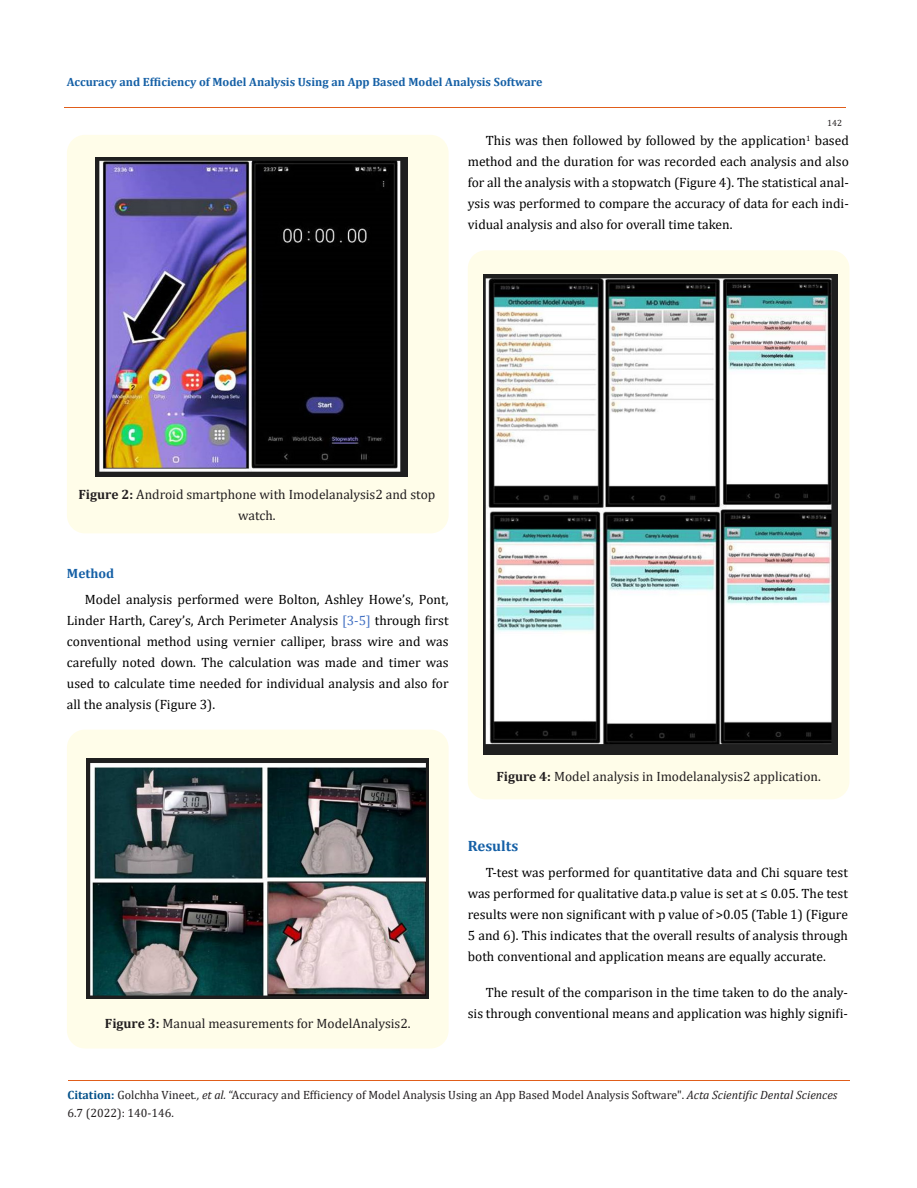
<style>
.page{position:relative;width:917px;height:1188px;background:#fff}
.page>*{position:absolute;margin:0;border:0;box-sizing:border-box;transform-origin:0 0}
.t1{font:700 15px "Cambria";color:#1560a6}
.Default{font:13.5px/21px "Cambria";color:#000;text-align:justify}
.t2{font:13.5px/21px "Cambria";color:#231f20;text-align:center}
.t3{font:700 13.5px "Cambria";color:#1560a6}
.t4{font:12px/18px "Cambria";color:#231f20}
.t5{font:700 12px "Cambria";color:#1560a6}
.t6{font:9px "Cambria";color:#231f20}
.s1{font-weight:700}
.s2{color:#4472c4}
.s3{font-weight:700;color:#035089}
.s4{font-style:italic}
</style>
<div class="page">
<div style="left:67px;top:135px;width:381px;height:398px;background:#fffde9;border-radius:18px"></div>
<img style="left:95px;top:157px;width:313px;height:319px">
<div style="left:67px;top:730px;width:381px;height:318px;background:#fffde9;border-radius:18px"></div>
<img style="left:87px;top:759px;width:342px;height:239px">
<div style="left:468px;top:250px;width:381px;height:549px;background:#fffde9;border-radius:18px"></div>
<img style="left:483px;top:274px;width:354px;height:481px">
<hr style="left:64px;top:108px;width:781px;height:1px;background:#e05d1a">
<hr style="left:68px;top:1081px;width:781px;height:1px;background:#e05d1a">
<p class="t5" style="left:67px;top:73px;width:477px">Accuracy and Efficiency of Model Analysis Using an App Based Model Analysis Software</p>
<p class="t6" style="left:827px;top:118px;width:16px">142</p>
<p class="Default" style="left:468px;top:130px;width:382px;text-indent:18px">This was then followed by followed by the application<sup>1</sup> based method and the duration for was recorded each analysis and also for all the analysis with a stopwatch (Figure 4). The statistical anal&shy;ysis was performed to compare the accuracy of data for each indi&shy;vidual analysis and also for overall time taken.</p>
<p class="t2" style="left:78px;top:484px;width:358px"><span class="s1">Figure 2:</span> Android smartphone with Imodelanalysis2 and stop watch.</p>
<p class="t3" style="left:67px;top:564px;width:49px">Method</p>
<p class="Default" style="left:67px;top:589px;width:383px;text-indent:18px">Model analysis performed were Bolton, Ashley Howe’s, Pont, Linder Harth, Carey’s, Arch Perimeter Analysis <span class="s2">[3-5]</span> through first conventional method using vernier calliper, brass wire and was carefully noted down. The calculation was made and timer was used to calculate time needed for individual analysis and also for all the analysis (Figure 3).</p>
<p class="t2" style="left:105px;top:1012px;width:307px"><span class="s1">Figure 3:</span> Manual measurements for ModelAnalysis2.</p>
<p class="t2" style="left:496px;top:766px;width:326px"><span class="s1">Figure 4:</span> Model analysis in Imodelanalysis2 application.</p>
<p class="t1" style="left:468px;top:835px;width:52px">Results</p>
<p class="Default" style="left:468px;top:861px;width:381px;text-indent:18px">T-test was performed for quantitative data and Chi square test was performed for qualitative data.p value is set at ≤ 0.05. The test results were non significant with p value of &gt;0.05 (Table 1) (Figure 5 and 6). This indicates that the overall results of analysis through both conventional and application means are equally accurate.</p>
<p class="Default" style="left:468px;top:981px;width:381px;text-align:right">The result of the comparison in the time taken to do the analy&shy;sis through conventional means and application was highly signifi-</p>
<p class="t4" style="left:68px;top:1086px;width:771px"><span class="s3">Citation:</span> Golchha Vineet<span class="s4">., et al.</span> “Accuracy and Efficiency of Model Analysis Using an App Based Model Analysis Software". <span class="s4">Acta Scientific Dental Sciences<br></span>6.7 (2022): 140-146.</p>
</div>
